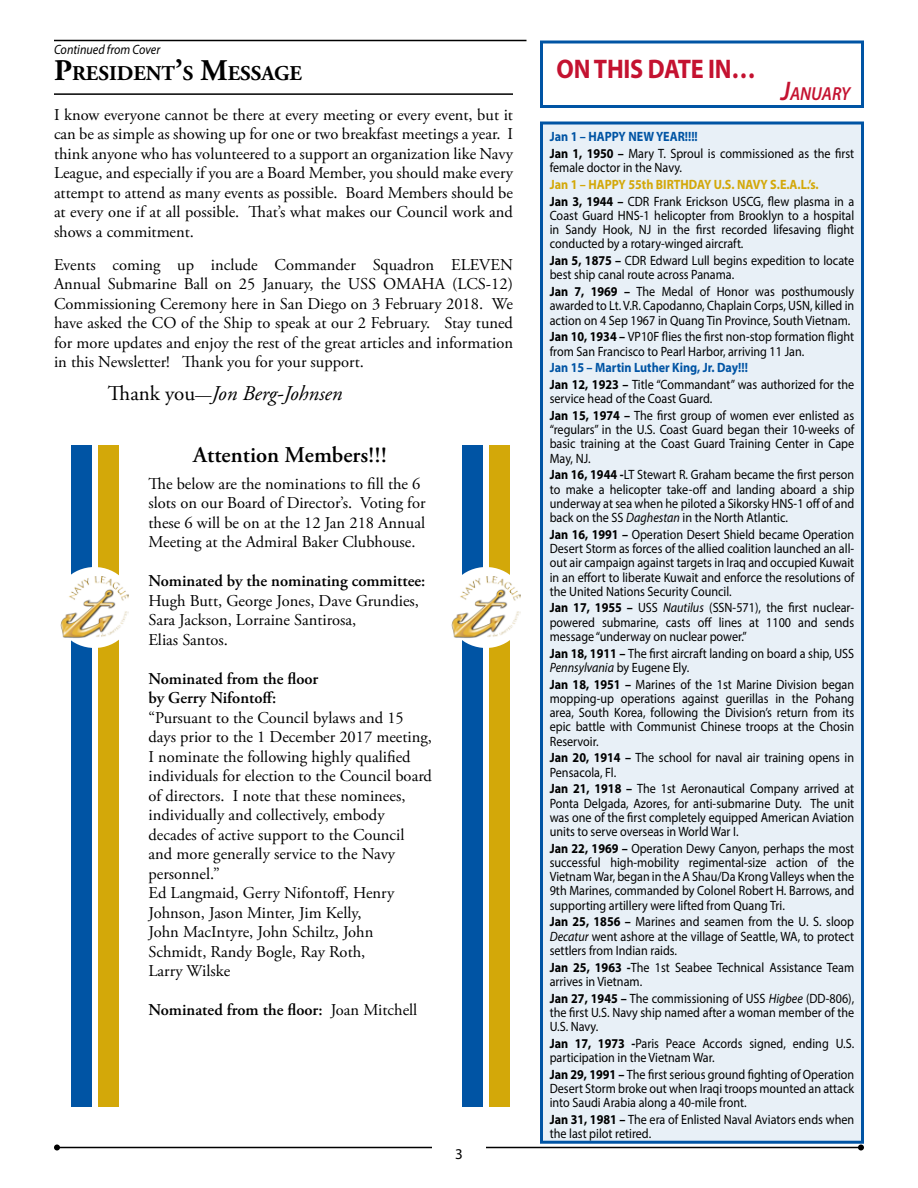
<style>
.page{position:relative;width:918px;height:1188px;background:#fff}
.page>*{position:absolute;margin:0;border:0;box-sizing:border-box;transform-origin:0 0}
.t1{font:700 27px "Myriad Pro";letter-spacing:-.01em;color:#c41230;scale:.9 1}
.t2{font:600 22.5px "Adobe Garamond Pro";color:#000}
.t3{font:italic 21px "Adobe Garamond Pro";color:#000}
.t4{font:700 21px "Adobe Garamond Pro";color:#000}
.t5{font:italic 600 18.9px "Myriad Pro";color:#c41230;scale:.9 1}
.t6{font:16.5px/19.5px "Adobe Garamond Pro";color:#000}
.t7{font:600 16.5px/19.5px "Adobe Garamond Pro";color:#000}
.t8{font:15px "Myriad Pro";color:#000}
.t9{font:13.5px/14.2px "Myriad Pro";color:#000;text-align:justify;scale:.9 1}
.t10{font:700 13.5px/16.6px "Myriad Pro";color:#d3a809;scale:.9 1}
.t11{font:italic 13.5px "Myriad Pro";color:#000;scale:.9 1}
.s1{font-size:30px}
.s2{font-style:normal}
.s3{font-style:normal;font-size:16.5px}
.s4{font-weight:400}
.s5{font-size:27px}
.s6{font-weight:700;color:#0054a4}
.s7{font-weight:700}
.s8{color:#000}
.s9{font-weight:400;color:#000}
.s10{font-style:italic}
</style>
<div class="page">
<hr style="left:486px;top:1147px;width:375px;height:1px;background:#000">
<svg style="left:858px;top:1144px;width:6px;height:6px"></svg>
<hr style="left:57px;top:1147px;width:375px;height:1px;background:#000">
<svg style="left:54px;top:1144px;width:6px;height:6px"></svg>
<div style="left:540px;top:40px;width:324px;height:68px;border:3px solid #0054a4"></div>
<div style="left:542px;top:123px;width:320px;height:1019px;background:#e8f0f7"></div>
<div style="left:540px;top:122px;width:324px;height:1022px;border:3px solid #0054a4"></div>
<hr style="left:54px;top:40px;width:472px;height:1px;background:#000">
<hr style="left:54px;top:93px;width:459px;height:2px;background:#000">
<div style="left:463px;top:446px;width:20px;height:661px;background:#0054a4"></div>
<div style="left:490px;top:446px;width:20px;height:661px;background:#d3a809"></div>
<div style="left:446px;top:567px;width:80px;height:81px;background:#fff;border-radius:50%"></div>
<img style="left:452px;top:576px;width:68px;height:62px">
<div style="left:71px;top:446px;width:21px;height:661px;background:#0054a4"></div>
<div style="left:98px;top:446px;width:21px;height:661px;background:#d3a809"></div>
<div style="left:54px;top:567px;width:81px;height:81px;background:#fff;border-radius:50%"></div>
<img style="left:60px;top:576px;width:69px;height:62px">
<p class="t11" style="left:54px;top:41px;width:120px">Continued from Cover</p>
<h3 class="t4" style="left:54px;top:61px;width:250px"><span class="s1">P</span>RESIDENT<span class="s1">’</span>S <span class="s1">M</span>ESSAGE</h3>
<p class="t6" style="left:54px;top:106px;width:461px;text-align:justify">I know everyone cannot be there at every meeting or every event, but it can be as simple as showing up for one or two breakfast meetings a year. I think anyone who has volunteered to a support an organization like Navy League, and especially if you are a Board Member, you should make every attempt to attend as many events as possible. Board Members should be at every one if at all possible. That’s what makes our Council work and shows a commitment.</p>
<p class="t6" style="left:54px;top:256px;width:461px;text-align:justify">Events coming up include Commander Squadron ELEVEN Annual Submarine Ball on 25 January, the USS OMAHA (LCS-12)<br>Commissioning Ceremony here in San Diego on 3 February 2018. We have asked the CO of the Ship to speak at our 2 February. Stay tuned for more updates and enjoy the rest of the great articles and information in this Newsletter! Thank you for your support.</p>
<h3 class="t3" style="left:108px;top:381px;width:236px"><span class="s2">Thank you</span><span class="s3">—</span>Jon Berg-Johnsen</h3>
<h2 class="t2" style="left:193px;top:442px;width:195px">Attention Members!!!</h2>
<p class="t6" style="left:148px;top:474px;width:279px">The below are the nominations to fill the 6 slots on our Board of Director’s. Voting for these 6 will be on at the 12 Jan 218 Annual Meeting at the Admiral Baker Clubhouse.</p>
<p class="t7" style="left:148px;top:572px;width:279px">Nominated by the nominating committee:</p>
<p class="t6" style="left:148px;top:591px;width:272px">Hugh Butt, George Jones, Dave Grundies,<br>Sara Jackson, Lorraine Santirosa,<br>Elias Santos.</p>
<p class="t7" style="left:148px;top:669px;width:171px">Nominated from the floor by Gerry Nifontoff:</p>
<p class="t6" style="left:148px;top:708px;width:285px">“Pursuant to the Council bylaws and 15 days prior to the 1 December 2017 meeting, I nominate the following highly qualified individuals for election to the Council board of directors. I note that these nominees, individually and collectively, embody decades of active support to the Council and more generally service to the Navy personnel.”<br>Ed Langmaid, Gerry Nifontoff, Henry Johnson, Jason Minter, Jim Kelly,<br>John MacIntyre, John Schiltz, John Schmidt, Randy Bogle, Ray Roth,<br>Larry Wilske</p>
<p class="t7" style="left:148px;top:1001px;width:270px">Nominated from the floor: <span class="s4">Joan Mitchell</span></p>
<p class="t8" style="left:455px;top:1144px;width:9px">3</p>
<h1 class="t1" style="left:557px;top:51px;width:223px">ON THIS DATE IN…</h1>
<h3 class="t5" style="left:781px;top:81px;width:79px"><span class="s5">J</span>ANUARY</h3>
<p class="t9" style="left:550px;top:128px;width:340px;line-height:16.6px"><span class="s6">Jan 1 – HAPPY NEW YEAR!!!!<br></span><span class="s7">Jan 1, 1950 –</span> Mary T. Sproul is commissioned as the first</p>
<p class="t9" style="left:550px;top:160px;width:149px">female doctor in the Navy.</p>
<p class="t10" style="left:550px;top:176px;width:340px">Jan 1 – HAPPY 55th BIRTHDAY U.S. NAVY S.E.A.L.’s.<br><span class="s8">Jan 3, 1944 –</span> <span class="s9">CDR Frank Erickson USCG, flew plasma in a</span></p>
<p class="t9" style="left:550px;top:208px;width:340px">Coast Guard HNS-1 helicopter from Brooklyn to a hospital in Sandy Hook, NJ in the first recorded lifesaving flight conducted by a rotary-winged aircraft.</p>
<p class="t9" style="left:550px;top:253px;width:340px"><span class="s7">Jan 5, 1875 –</span> CDR Edward Lull begins expedition to locate best ship canal route across Panama.</p>
<p class="t9" style="left:550px;top:284px;width:340px"><span class="s7">Jan 7, 1969 –</span> The Medal of Honor was posthumously awarded to Lt. V.R. Capodanno, Chaplain Corps, USN, killed in action on 4 Sep 1967 in Quang Tin Province, South Vietnam.</p>
<p class="t9" style="left:550px;top:329px;width:340px"><span class="s7">Jan 10, 1934 –</span> VP10F flies the first non-stop formation flight from San Francisco to Pearl Harbor, arriving 11 Jan.</p>
<p class="t9" style="left:550px;top:359px;width:340px;line-height:16.6px"><span class="s6">Jan 15 – Martin Luther King, Jr. Day!!!<br></span><span class="s7">Jan 12, 1923 –</span> Title “Commandant” was authorized for the</p>
<p class="t9" style="left:550px;top:390px;width:340px;line-height:16.6px">service head of the Coast Guard.<br><span class="s7">Jan 15, 1974 –</span> The first group of women ever enlisted as</p>
<p class="t9" style="left:550px;top:422px;width:340px">“regulars” in the U.S. Coast Guard began their 10-weeks of basic training at the Coast Guard Training Center in Cape May, NJ.</p>
<p class="t9" style="left:550px;top:467px;width:340px"><span class="s7">Jan 16, 1944 -</span>LT Stewart R. Graham became the first person to make a helicopter take-off and landing aboard a ship underway at sea when he piloted a Sikorsky HNS-1 off of and back on the SS <span class="s10">Daghestan</span> in the North Atlantic.</p>
<p class="t9" style="left:550px;top:527px;width:340px"><span class="s7">Jan 16, 1991 –</span> Operation Desert Shield became Operation Desert Storm as forces of the allied coalition launched an all&shy;out air campaign against targets in Iraq and occupied Kuwait in an effort to liberate Kuwait and enforce the resolutions of the United Nations Security Council.</p>
<p class="t9" style="left:550px;top:601px;width:340px"><span class="s7">Jan 17, 1955 –</span> USS <span class="s10">Nautilus</span> (SSN-571), the first nuclear&shy;powered submarine, casts off lines at 1100 and sends message “underway on nuclear power.”</p>
<p class="t9" style="left:550px;top:646px;width:340px"><span class="s7">Jan 18, 1911 –</span> The first aircraft landing on board a ship, USS<br><span class="s10">Pennsylvania</span> by Eugene Ely.</p>
<p class="t9" style="left:550px;top:677px;width:340px"><span class="s7">Jan 18, 1951 –</span> Marines of the 1st Marine Division began mopping-up operations against guerillas in the Pohang area, South Korea, following the Division’s return from its epic battle with Communist Chinese troops at the Chosin Reservoir.</p>
<p class="t9" style="left:550px;top:750px;width:340px"><span class="s7">Jan 20, 1914 –</span> The school for naval air training opens in<br>Pensacola, Fl.</p>
<p class="t9" style="left:550px;top:781px;width:340px"><span class="s7">Jan 21, 1918 –</span> The 1st Aeronautical Company arrived at Ponta Delgada, Azores, for anti-submarine Duty. The unit was one of the first completely equipped American Aviation units to serve overseas in World War I.</p>
<p class="t9" style="left:550px;top:841px;width:340px"><span class="s7">Jan 22, 1969 –</span> Operation Dewy Canyon, perhaps the most successful high-mobility regimental-size action of the Vietnam War, began in the A Shau/Da Krong Valleys when the 9th Marines, commanded by Colonel Robert H. Barrows, and supporting artillery were lifted from Quang Tri.</p>
<p class="t9" style="left:550px;top:915px;width:340px"><span class="s7">Jan 25, 1856 –</span> Marines and seamen from the U. S. sloop <span class="s10">Decatur</span> went ashore at the village of Seattle, WA, to protect settlers from Indian raids.</p>
<p class="t9" style="left:550px;top:960px;width:340px"><span class="s7">Jan 25, 1963 -</span>The 1st Seabee Technical Assistance Team arrives in Vietnam.</p>
<p class="t9" style="left:550px;top:991px;width:340px"><span class="s7">Jan 27, 1945 –</span> The commissioning of USS <span class="s10">Higbee</span> (DD-806), the first U.S. Navy ship named after a woman member of the U.S. Navy.</p>
<p class="t9" style="left:550px;top:1036px;width:340px"><span class="s7">Jan 17, 1973 -</span>Paris Peace Accords signed, ending U.S. participation in the Vietnam War.</p>
<p class="t9" style="left:550px;top:1067px;width:340px"><span class="s7">Jan 29, 1991 –</span> The first serious ground fighting of Operation Desert Storm broke out when Iraqi troops mounted an attack into Saudi Arabia along a 40-mile front.</p>
<p class="t9" style="left:550px;top:1112px;width:340px"><span class="s7">Jan 31, 1981 –</span> The era of Enlisted Naval Aviators ends when the last pilot retired.</p>
</div>
